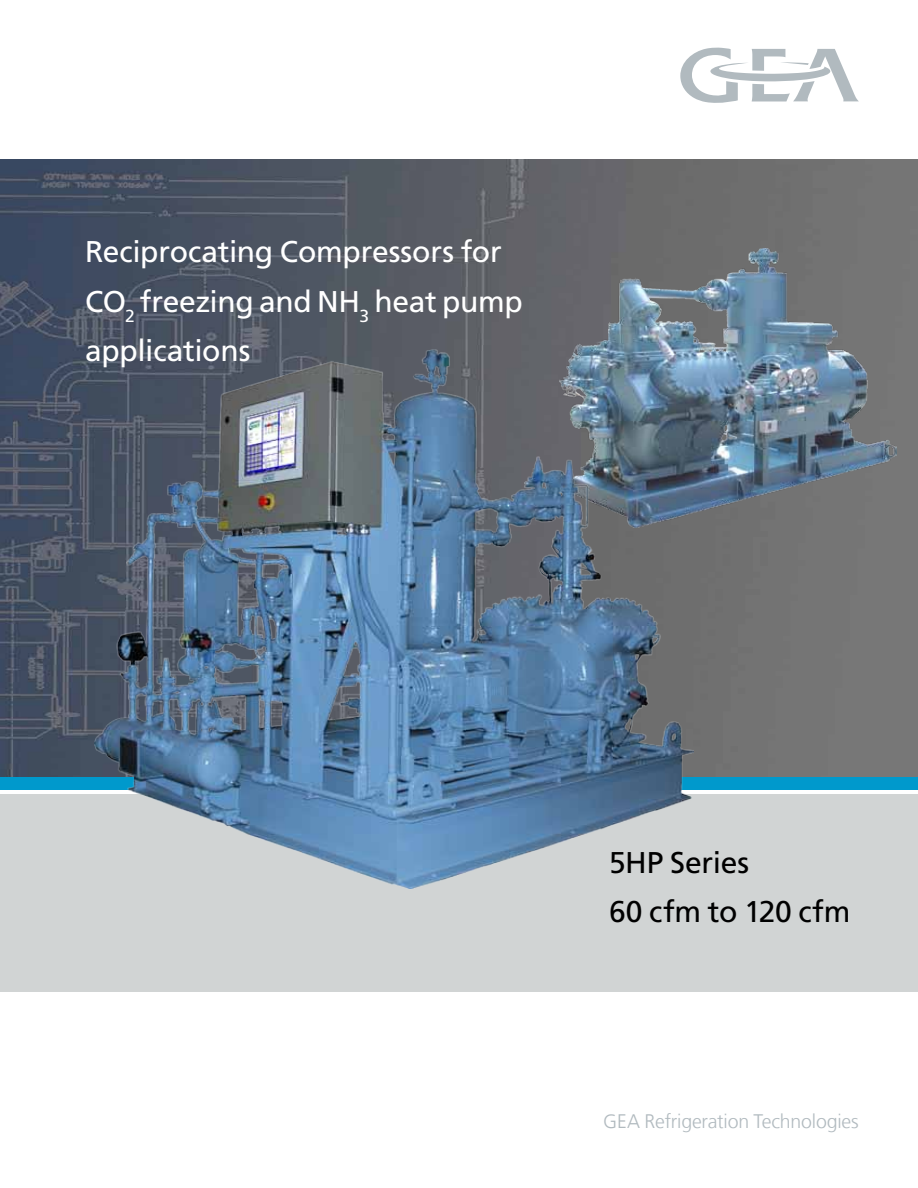
<style>
.page{position:relative;width:918px;height:1188px;background:#fff}
.page>*{position:absolute;margin:0;border:0;box-sizing:border-box;transform-origin:0 0}
.t1{font:30px/49.5px "Frutiger LT Com";letter-spacing:-.01em;color:#fff}
.t2{font:30px/49.5px "Frutiger LT Com";letter-spacing:-.005em;color:#000}
.t3{font:300 19.5px "Frutiger LT Com";letter-spacing:-.01em;color:#b1babf}
</style>
<div class="page">
<img style="left:0;top:160px;width:918px;height:618px">
<div style="left:0;top:778px;width:918px;height:12px;background:#09c"></div>
<div style="left:0;top:794px;width:918px;height:197px;background:#d1d4d4"></div>
<img style="left:555px;top:248px;width:341px;height:279px">
<svg style="left:680px;top:47px;width:179px;height:56px"></svg>
<img style="left:94px;top:350px;width:600px;height:538px">
<p class="t1" style="left:85px;top:227px;width:439px">Reciprocating Compressors for<br>CO<sub>2</sub> freezing and NH<sub>3</sub> heat pump applications</p>
<p class="t2" style="left:609px;top:838px;width:243px">5HP Series<br>60 cfm to 120 cfm</p>
<p class="t3" style="left:603px;top:1110px;width:257px">GEA Refrigeration Technologies</p>
</div>
